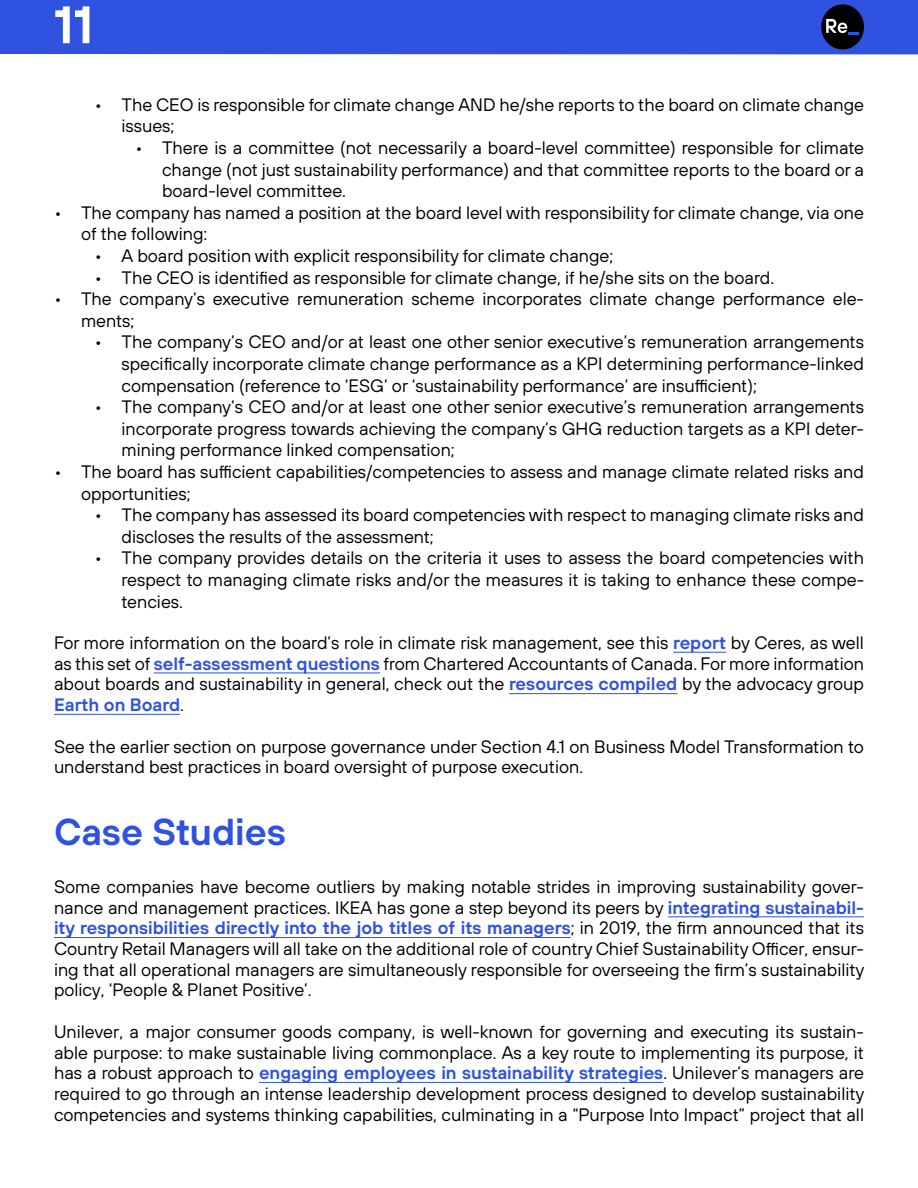
<style>
.page{position:relative;width:918px;height:1188px;background:#fff}
.page>*{position:absolute;margin:0;border:0;box-sizing:border-box;transform-origin:0 0}
.t1{font:600 52.5px "TT Hoves";color:#fff}
.t2{font:600 37.5px "TT Hoves";color:#2f52e0}
.t3{font:18px/21.6px "TT Hoves";color:#000;text-align:justify}
.s1{font-weight:600;color:#2f52e0}
</style>
<div class="page">
<div style="left:0;top:0;width:918px;height:54px;background:#2f52e0"></div>
<hr style="left:673px;top:652px;width:53px;height:1px;background:#2f52e0">
<hr style="left:154px;top:672px;width:226px;height:1px;background:#2f52e0">
<hr style="left:509px;top:693px;width:168px;height:1px;background:#2f52e0">
<hr style="left:54px;top:714px;width:126px;height:1px;background:#2f52e0">
<hr style="left:668px;top:916px;width:196px;height:1px;background:#2f52e0">
<hr style="left:54px;top:937px;width:517px;height:1px;background:#2f52e0">
<hr style="left:259px;top:1082px;width:404px;height:1px;background:#2f52e0">
<div style="left:821px;top:4px;width:43px;height:46px;background:#000;border-radius:50%"></div>
<svg style="left:826px;top:19px;width:33px;height:16px"></svg>
<h1 class="t1" style="left:54px;top:-10px;width:41px">11</h1>
<p class="t3" style="left:122px;top:94px;width:744px;text-indent:-27px">• The CEO is responsible for climate change AND he/she reports to the board on climate change issues;</p>
<p class="t3" style="left:162px;top:137px;width:703px;text-indent:-27px">• There is a committee (not necessarily a board-level committee) responsible for climate change (not just sustainability performance) and that committee reports to the board or a board-level committee.</p>
<p class="t3" style="left:81px;top:202px;width:784px;text-indent:-27px">• The company has named a position at the board level with responsibility for climate change, via one of the following:</p>
<p class="t3" style="left:94px;top:245px;width:520px">• A board position with explicit responsibility for climate change;</p>
<p class="t3" style="left:94px;top:266px;width:681px">• The CEO is identified as responsible for climate change, if he/she sits on the board.</p>
<p class="t3" style="left:81px;top:288px;width:785px;text-indent:-27px">• The company’s executive remuneration scheme incorporates climate change performance ele&shy;ments;</p>
<p class="t3" style="left:122px;top:331px;width:744px;text-indent:-27px">• The company’s CEO and/or at least one other senior executive’s remuneration arrangements specifically incorporate climate change performance as a KPI determining performance-linked compensation (reference to ‘ESG’ or ‘sustainability performance’ are insufficient);</p>
<p class="t3" style="left:122px;top:396px;width:744px;text-indent:-27px">• The company’s CEO and/or at least one other senior executive’s remuneration arrangements incorporate progress towards achieving the company’s GHG reduction targets as a KPI deter&shy;mining performance linked compensation;</p>
<p class="t3" style="left:81px;top:461px;width:784px;text-indent:-27px">• The board has sufficient capabilities/competencies to assess and manage climate related risks and opportunities;</p>
<p class="t3" style="left:122px;top:504px;width:744px;text-indent:-27px">• The company has assessed its board competencies with respect to managing climate risks and discloses the results of the assessment;</p>
<p class="t3" style="left:122px;top:547px;width:744px;text-indent:-27px">• The company provides details on the criteria it uses to assess the board competencies with respect to managing climate risks and/or the measures it is taking to enhance these compe&shy;tencies.</p>
<p class="t3" style="left:54px;top:632px;width:812px;line-height:20.7px">For more information on the board’s role in climate risk management, see this <span class="s1">report</span> by Ceres, as well as this set of <span class="s1">self-assessment questions</span> from Chartered Accountants of Canada. For more information about boards and sustainability in general, check out the <span class="s1">resources compiled</span> by the advocacy group <span class="s1">Earth on Board</span>.</p>
<p class="t3" style="left:54px;top:736px;width:811px;line-height:20.7px">See the earlier section on purpose governance under Section 4.1 on Business Model Transformation to understand best practices in board oversight of purpose execution.</p>
<h2 class="t2" style="left:54px;top:807px;width:233px">Case Studies</h2>
<p class="t3" style="left:54px;top:876px;width:812px;line-height:20.7px">Some companies have become outliers by making notable strides in improving sustainability gover&shy;nance and management practices. IKEA has gone a step beyond its peers by <span class="s1">integrating sustainabil&shy;ity responsibilities directly into the job titles of its managers</span>; in 2019, the firm announced that its Country Retail Managers will all take on the additional role of country Chief Sustainability Officer, ensur&shy;ing that all operational managers are simultaneously responsible for overseeing the firm’s sustainability policy, ‘People &amp; Planet Positive’.</p>
<p class="t3" style="left:54px;top:1021px;width:812px;line-height:20.7px">Unilever, a major consumer goods company, is well-known for governing and executing its sustain&shy;able purpose: to make sustainable living commonplace. As a key route to implementing its purpose, it has a robust approach to <span class="s1">engaging employees in sustainability strategies</span>. Unilever’s managers are required to go through an intense leadership development process designed to develop sustainability competencies and systems thinking capabilities, culminating in a “Purpose Into Impact” project that all</p>
</div>
